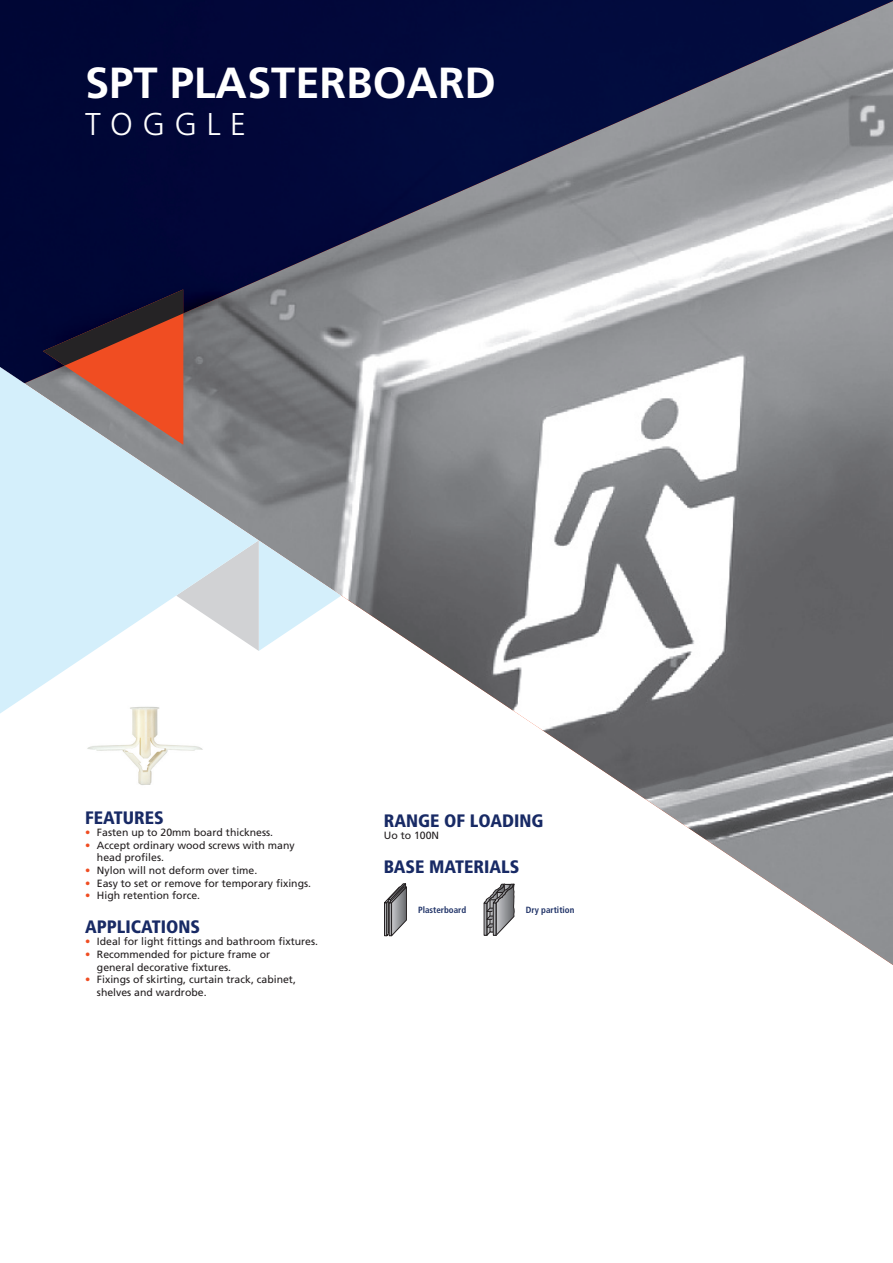
<style>
.page{position:relative;width:893px;height:1263px;background:#fff}
.page>*{position:absolute;margin:0;border:0;box-sizing:border-box;transform-origin:0 0}
.t1{font:700 43.5px "Frutiger";color:#fff}
.t2{font:300 31.5px "Frutiger";letter-spacing:.3em;color:#fff}
.t3{font:900 condensed 18px "Frutiger";color:#182a65}
.t4{font:10.5px/12.6px "Frutiger";color:#231f20}
.t5{font:700 condensed 9px "Frutiger";color:#1f3267}
.s1{color:#f04d22}
</style>
<div class="page">
<img style="left:259px;top:383px;width:634px;height:582px">
<svg style="left:259px;top:540px;width:82px;height:111px"></svg>
<img style="left:0;top:0;width:893px;height:383px">
<svg style="left:43px;top:289px;width:140px;height:78px;background:#51232a"></svg>
<svg style="left:0;top:367px;width:259px;height:346px;fill:#d4effb"></svg>
<svg style="left:384px;top:882px;width:23px;height:54px"></svg>
<svg style="left:483px;top:883px;width:32px;height:53px"></svg>
<div style="left:493px;top:903px;width:3px;height:32px;border:1px solid #231f20"></div>
<img style="left:85px;top:704px;width:122px;height:81px">
<h1 class="t1" style="left:85px;top:57px;width:412px">SPT PLASTERBOARD</h1>
<h2 class="t2" style="left:85px;top:107px;width:162px">TOGGLE</h2>
<h3 class="t3" style="left:85px;top:806px;width:80px">FEATURES</h3>
<p class="t4" style="left:85px;top:826px;width:190px"><span class="s1">•</span> Fasten up to 20mm board thickness.</p>
<p class="t4" style="left:97px;top:839px;width:199px;text-indent:-12px"><span class="s1">•</span> Accept ordinary wood screws with many head profiles.</p>
<p class="t4" style="left:85px;top:864px;width:174px"><span class="s1">•</span> Nylon will not deform over time.</p>
<p class="t4" style="left:85px;top:876px;width:228px"><span class="s1">•</span> Easy to set or remove for temporary fixings.</p>
<p class="t4" style="left:85px;top:889px;width:117px"><span class="s1">•</span> High retention force.</p>
<h3 class="t3" style="left:85px;top:916px;width:117px">APPLICATIONS</h3>
<p class="t4" style="left:85px;top:935px;width:235px"><span class="s1">•</span> Ideal for light fittings and bathroom fixtures.</p>
<p class="t4" style="left:97px;top:948px;width:175px;text-indent:-12px"><span class="s1">•</span> Recommended for picture frame or general decorative fixtures.</p>
<p class="t4" style="left:97px;top:973px;width:200px;text-indent:-12px"><span class="s1">•</span> Fixings of skirting, curtain track, cabinet, shelves and wardrobe.</p>
<h3 class="t3" style="left:384px;top:809px;width:161px">RANGE OF LOADING</h3>
<p class="t4" style="left:384px;top:829px;width:57px">Uo to 100N</p>
<h3 class="t3" style="left:384px;top:856px;width:137px">BASE MATERIALS</h3>
<p class="t5" style="left:418px;top:905px;width:50px">Plasterboard</p>
<p class="t5" style="left:526px;top:905px;width:50px">Dry partition</p>
</div>
